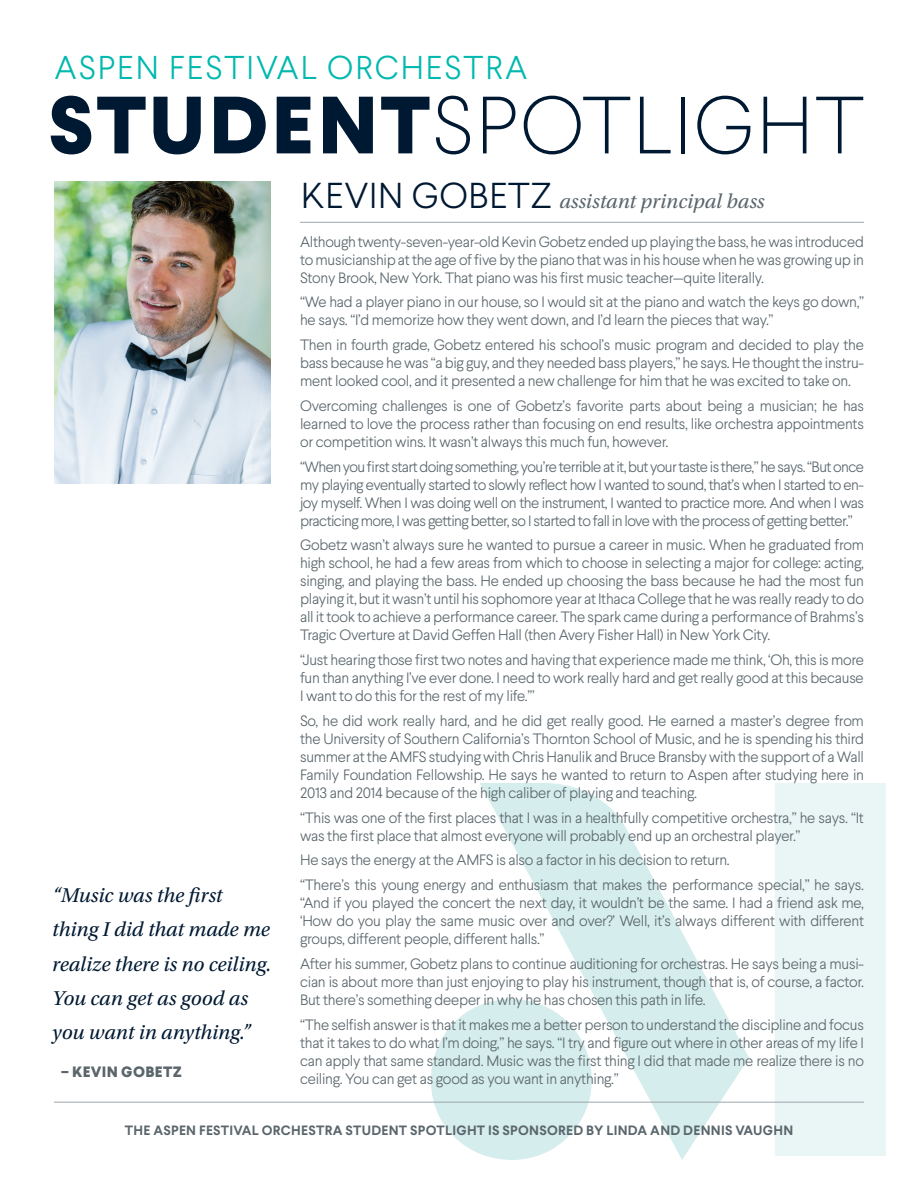
<style>
.page{position:relative;width:918px;height:1188px;background:#fff}
.page>*{position:absolute;margin:0;border:0;box-sizing:border-box;transform-origin:0 0}
.t1{font:100 81px "Larsseit";letter-spacing:.03em;color:#001932}
.t2{font:300 33px "Larsseit";letter-spacing:.06em;color:#00b8af}
.t3{font:italic 21px/34.2px "Utopia Std";color:#001932}
.t4{font:italic 21px "Utopia Std";color:#5a666c}
.t5{font:300 15px/18px "Larsseit";letter-spacing:-.02em;color:#5a666c;text-align:justify}
.t6{font:800 15px "Larsseit";letter-spacing:.02em;color:#5a666c}
.t7{font:700 13.5px "Larsseit";letter-spacing:.02em;color:#5a666c}
.s1{font-weight:800}
.s2{font-family:"Larsseit";font-weight:300;font-style:normal;font-size:36px;color:#001932}
</style>
<div class="page">
<svg style="left:480px;top:783px;width:269px;height:377px"></svg>
<div style="left:775px;top:783px;width:111px;height:373px;background:#eaf6f5"></div>
<svg style="left:430px;top:999px;width:162px;height:161px"></svg>
<hr style="left:300px;top:222px;width:564px;height:1px;background:#9da5ab">
<img style="left:54px;top:181px;width:216px;height:302px">
<hr style="left:54px;top:1102px;width:810px;height:1px;background:#9da5ab">
<h2 class="t2" style="left:55px;top:47px;width:474px">ASPEN FESTIVAL ORCHESTRA</h2>
<h1 class="t1" style="left:48px;top:75px;width:817px"><span class="s1">STUDENT</span>SPOTLIGHT</h1>
<h3 class="t3" style="left:52px;top:879px;width:221px">“Music was the first thing I did that made me realize there is no ceiling.<br>You can get as good as you want in anything.”</h3>
<p class="t6" style="left:61px;top:1062px;width:122px">– KEVIN GOBETZ</p>
<h3 class="t4" style="left:301px;top:190px;width:465px"><span class="s2">KEVIN GOBETZ</span> assistant principal bass</h3>
<p class="t5" style="left:300px;top:232px;width:565px">Although twenty-seven-year-old Kevin Gobetz ended up playing the bass, he was introduced to musicianship at the age of five by the piano that was in his house when he was growing up in Stony Brook, New York. That piano was his first music teacher—quite literally.</p>
<p class="t5" style="left:300px;top:293px;width:565px">“We had a player piano in our house, so I would sit at the piano and watch the keys go down,” he says. “I’d memorize how they went down, and I’d learn the pieces that way.”</p>
<p class="t5" style="left:300px;top:336px;width:565px">Then in fourth grade, Gobetz entered his school’s music program and decided to play the bass because he was “a big guy, and they needed bass players,” he says. He thought the instru&shy;ment looked cool, and it presented a new challenge for him that he was excited to take on.</p>
<p class="t5" style="left:300px;top:397px;width:565px">Overcoming challenges is one of Gobetz’s favorite parts about being a musician; he has learned to love the process rather than focusing on end results, like orchestra appointments or competition wins. It wasn’t always this much fun, however.</p>
<p class="t5" style="left:300px;top:457px;width:565px">“When you first start doing something, you’re terrible at it, but your taste is there,” he says. “But once my playing eventually started to slowly reflect how I wanted to sound, that’s when I started to en&shy;joy myself. When I was doing well on the instrument, I wanted to practice more. And when I was practicing more, I was getting better, so I started to fall in love with the process of getting better.”</p>
<p class="t5" style="left:300px;top:536px;width:565px">Gobetz wasn’t always sure he wanted to pursue a career in music. When he graduated from high school, he had a few areas from which to choose in selecting a major for college: acting, singing, and playing the bass. He ended up choosing the bass because he had the most fun playing it, but it wasn’t until his sophomore year at Ithaca College that he was really ready to do all it took to achieve a performance career. The spark came during a performance of Brahms’s Tragic Overture at David Geffen Hall (then Avery Fisher Hall) in New York City.</p>
<p class="t5" style="left:300px;top:651px;width:565px">“Just hearing those first two notes and having that experience made me think, ‘Oh, this is more fun than anything I’ve ever done. I need to work really hard and get really good at this because I want to do this for the rest of my life.’”</p>
<p class="t5" style="left:300px;top:712px;width:565px">So, he did work really hard, and he did get really good. He earned a master’s degree from the University of Southern California’s Thornton School of Music, and he is spending his third summer at the AMFS studying with Chris Hanulik and Bruce Bransby with the support of a Wall Family Foundation Fellowship. He says he wanted to return to Aspen after studying here in 2013 and 2014 because of the high caliber of playing and teaching.</p>
<p class="t5" style="left:300px;top:808px;width:565px">“This was one of the first places that I was in a healthfully competitive orchestra,” he says. “It was the first place that almost everyone will probably end up an orchestral player.”</p>
<p class="t5" style="left:300px;top:848px;width:565px;line-height:24.8px">He says the energy at the AMFS is also a factor in his decision to return.<br>“There’s this young energy and enthusiasm that makes the performance special,” he says.</p>
<p class="t5" style="left:300px;top:894px;width:565px">“And if you played the concert the next day, it wouldn’t be the same. I had a friend ask me, ‘How do you play the same music over and over?’ Well, it’s always different with different groups, different people, different halls.”</p>
<p class="t5" style="left:300px;top:955px;width:565px">After his summer, Gobetz plans to continue auditioning for orchestras. He says being a musi&shy;cian is about more than just enjoying to play his instrument, though that is, of course, a factor.<br>But there’s something deeper in why he has chosen this path in life.</p>
<p class="t5" style="left:300px;top:1015px;width:565px">“The selfish answer is that it makes me a better person to understand the discipline and focus that it takes to do what I’m doing,” he says. “I try and figure out where in other areas of my life I can apply that same standard. Music was the first thing I did that made me realize there is no ceiling. You can get as good as you want in anything.”</p>
<p class="t7" style="left:125px;top:1122px;width:670px">THE ASPEN FESTIVAL ORCHESTRA STUDENT SPOTLIGHT IS SPONSORED BY LINDA AND DENNIS VAUGHN</p>
</div>
